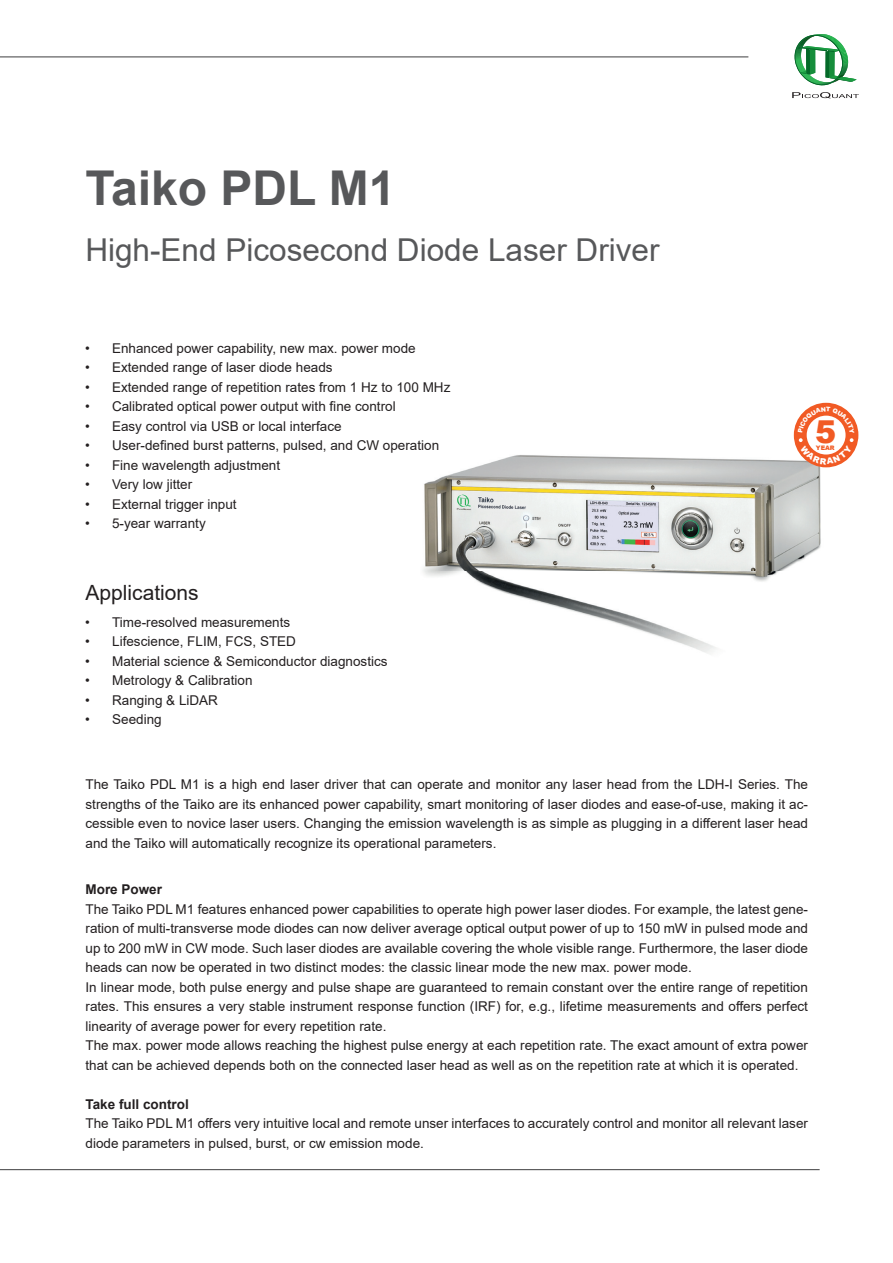
<style>
.page{position:relative;width:893px;height:1263px;background:#fff}
.page>*{position:absolute;margin:0;border:0;box-sizing:border-box;transform-origin:0 0}
.t1{font:700 48px "Arial";color:#57585a}
.t2{font:31.5px "Arial";color:#57585a}
.t3{font:900 31.5px "Arial";color:#f15a24}
.t4{font:21px "Arial";color:#231f20}
.t5{font:13.5px/19.5px "Arial";color:#231f20}
.t6{font:700 13.5px "Arial";color:#231f20}
.t7{font:900 6.15px "Arial";color:#f15a24}
</style>
<div class="page">
<svg style="left:795px;top:34px;width:61px;height:51px"></svg>
<svg style="left:792px;top:92px;width:67px;height:6px"></svg>
<hr style="left:0;top:57px;width:748px;height:1px;background:#3e3e3f">
<hr style="left:0;top:1169px;width:820px;height:1px;background:#3e3e3f">
<img style="left:423px;top:426px;width:436px;height:227px">
<div style="left:794px;top:403px;width:64px;height:64px;border:2px solid #f15a24;border-radius:50%"></div>
<svg style="left:798px;top:407px;width:56px;height:57px"></svg>
<h1 class="t1" style="left:85px;top:154px;width:312px">Taiko PDL M1</h1>
<h2 class="t2" style="left:85px;top:228px;width:576px">High-End Picosecond Diode Laser Driver</h2>
<p class="t5" style="left:85px;top:338px;width:332px">• Enhanced power capability, new max. power mode</p>
<p class="t5" style="left:85px;top:358px;width:249px">• Extended range of laser diode heads</p>
<p class="t5" style="left:85px;top:377px;width:367px">• Extended range of repetition rates from 1 Hz to 100 MHz</p>
<p class="t5" style="left:85px;top:397px;width:312px">• Calibrated optical power output with fine control</p>
<p class="t5" style="left:85px;top:416px;width:258px">• Easy control via USB or local interface</p>
<p class="t5" style="left:85px;top:436px;width:356px">• User-defined burst patterns, pulsed, and CW operation</p>
<p class="t5" style="left:85px;top:455px;width:197px">• Fine wavelength adjustment</p>
<p class="t5" style="left:85px;top:475px;width:109px">• Very low jitter</p>
<p class="t5" style="left:85px;top:494px;width:153px">• External trigger input</p>
<p class="t5" style="left:85px;top:514px;width:122px">• 5-year warranty</p>
<h3 class="t4" style="left:86px;top:578px;width:115px">Applications</h3>
<p class="t5" style="left:85px;top:612px;width:207px">• Time-resolved measurements</p>
<p class="t5" style="left:85px;top:631px;width:212px">• Lifescience, FLIM, FCS, STED</p>
<p class="t5" style="left:85px;top:651px;width:304px">• Material science &amp; Semiconductor diagnostics</p>
<p class="t5" style="left:85px;top:670px;width:169px">• Metrology &amp; Calibration</p>
<p class="t5" style="left:85px;top:690px;width:134px">• Ranging &amp; LiDAR</p>
<p class="t5" style="left:85px;top:709px;width:78px">• Seeding</p>
<h2 class="t3" style="left:815px;top:409px;width:23px">5</h2>
<p class="t7" style="left:816px;top:443px;width:20px">YEAR</p>
<p class="t5" style="left:86px;top:774px;width:724px;text-align:justify">The Taiko PDL M1 is a high end laser driver that can operate and monitor any laser head from the LDH-I Series. The strengths of the Taiko are its enhanced power capability, smart monitoring of laser diodes and ease-of-use, making it ac&shy;cessible even to novice laser users. Changing the emission wavelength is as simple as plugging in a different laser head and the Taiko will automatically recognize its operational parameters.</p>
<p class="t6" style="left:86px;top:880px;width:78px">More Power</p>
<p class="t5" style="left:86px;top:899px;width:724px">The Taiko PDL M1 features enhanced power capabilities to operate high power laser diodes. For example, the latest gene&shy;ration of multi-transverse mode diodes can now deliver average optical output power of up to 150 mW in pulsed mode and up to 200 mW in CW mode. Such laser diodes are available covering the whole visible range. Furthermore, the laser diode heads can now be operated in two distinct modes: the classic linear mode the new max. power mode.<br>In linear mode, both pulse energy and pulse shape are guaranteed to remain constant over the entire range of repetition rates. This ensures a very stable instrument response function (IRF) for, e.g., lifetime measurements and offers perfect linearity of average power for every repetition rate.<br>The max. power mode allows reaching the highest pulse energy at each repetition rate. The exact amount of extra power that can be achieved depends both on the connected laser head as well as on the repetition rate at which it is operated.</p>
<p class="t6" style="left:86px;top:1094px;width:105px">Take full control</p>
<p class="t5" style="left:86px;top:1113px;width:724px">The Taiko PDL M1 offers very intuitive local and remote unser interfaces to accurately control and monitor all relevant laser diode parameters in pulsed, burst, or cw emission mode.</p>
</div>
